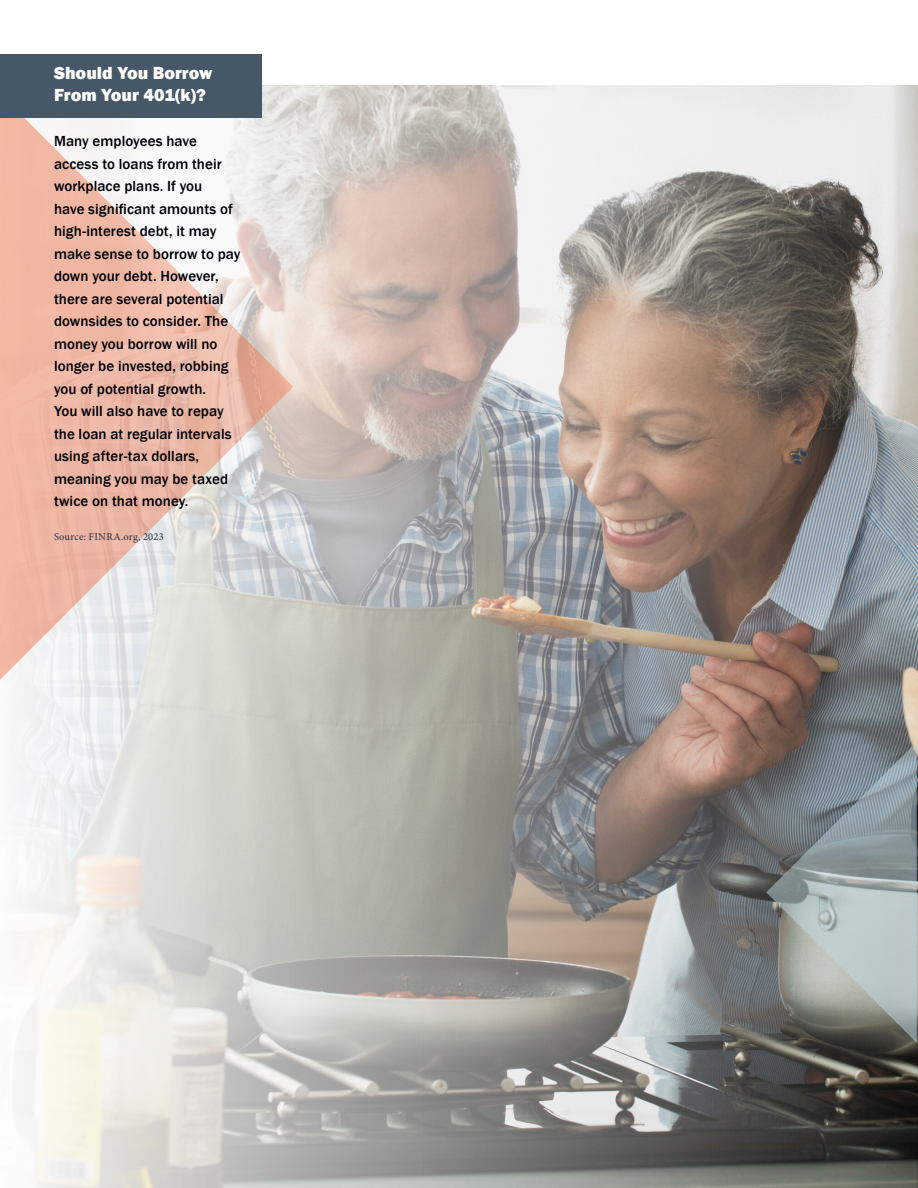
<style>
.page{position:relative;width:918px;height:1188px;background:#fff}
.page>*{position:absolute;margin:0;border:0;box-sizing:border-box;transform-origin:0 0}
.t1{font:800 18px/22.5px "Franklin Gothic";color:#fff}
.t2{font:500 15px/22.5px "Franklin Gothic";letter-spacing:.005em;color:#000006}
.t3{font:10.5px "Minion Pro";letter-spacing:.02em;color:#28313f}
</style>
<div class="page">
<img style="left:16px;top:86px;width:902px;height:1102px">
<svg style="left:0;top:94px;width:293px;height:586px"></svg>
<div style="left:0;top:54px;width:262px;height:64px;background:#465768"></div>
<svg style="left:916px;top:1039px;width:2px;height:149px"></svg>
<svg style="left:766px;top:742px;width:151px;height:301px;background:#8d9696"></svg>
<p class="t1" style="left:54px;top:62px;width:160px">Should You Borrow<br>From Your 401(k)?</p>
<p class="t2" style="left:54px;top:130px;width:188px">Many employees have access to loans from their workplace plans. If you<br>have significant amounts of high-interest debt, it may make sense to borrow to pay down your debt. However, there are several potential downsides to consider. The money you borrow will no longer be invested, robbing you of potential growth.<br>You will also have to repay the loan at regular intervals using after-tax dollars, meaning you may be taxed twice on that money.</p>
<p class="t3" style="left:54px;top:530px;width:111px">Source: FINRA.org, 2023</p>
</div>
